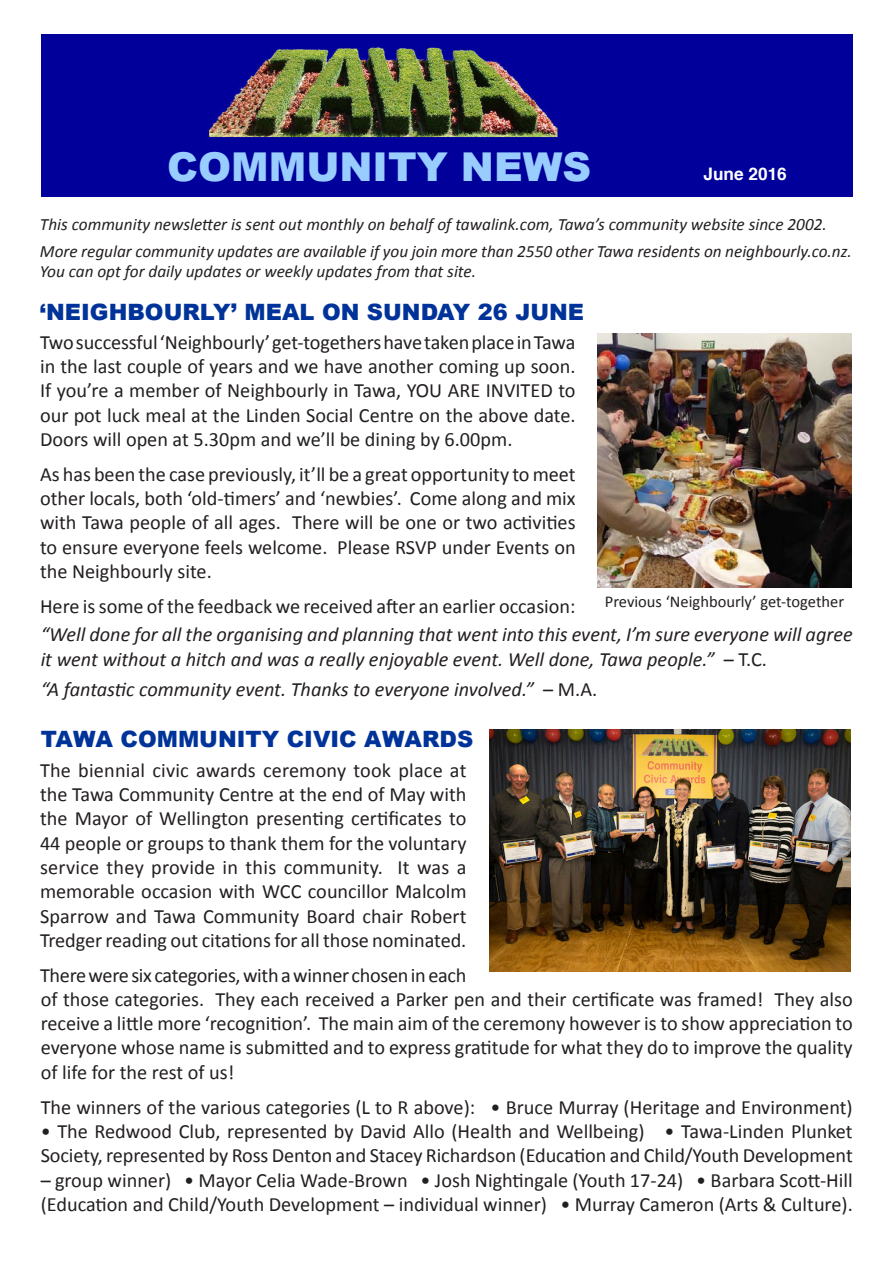
<style>
.page{position:relative;width:893px;height:1263px;background:#fff}
.page>*{position:absolute;margin:0;border:0;box-sizing:border-box;transform-origin:0 0}
.t1{font:900 39.75px "Arial";color:#9cf}
.t2{font:900 22.5px "Arial";color:#039}
.t3{font:20.25px/24.3px "Calibri";color:#231f20;text-align:justify}
.t4{font:italic 20.25px/24.3px "Calibri";color:#231f20}
.t5{font:italic 17.25px/20.7px "Calibri";color:#231f20}
.t6{font:700 17.25px "Helvetica";color:#fff}
.t7{font:16.5px "Calibri";color:#231f20}
.s1{font-style:normal}
</style>
<div class="page">
<img style="left:41px;top:34px;width:800px;height:163px">
<div style="left:833px;top:34px;width:19px;height:162px;background:#01009a"></div>
<img style="left:597px;top:333px;width:255px;height:255px">
<img style="left:489px;top:729px;width:362px;height:243px">
<p class="t1" style="left:167px;top:138px;width:425px">COMMUNITY NEWS</p>
<p class="t6" style="left:703px;top:160px;width:85px">June 2016</p>
<p class="t5" style="left:40px;top:213px;width:788px">This community newsletter is sent out monthly on behalf of tawalink.com, Tawa’s community website since 2002.</p>
<p class="t5" style="left:40px;top:240px;width:813px">More regular community updates are available if you join more than 2550 other Tawa residents on neighbourly.co.nz.<br>You can opt for daily updates or weekly updates from that site.</p>
<p class="t2" style="left:40px;top:295px;width:546px">‘NEIGHBOURLY’ MEAL ON SUNDAY 26 JUNE</p>
<p class="t3" style="left:40px;top:329px;width:537px">Two successful ‘Neighbourly’ get-togethers have taken place in Tawa in the last couple of years and we have another coming up soon.<br>If you’re a member of Neighbourly in Tawa, YOU ARE INVITED to our pot luck meal at the Linden Social Centre on the above date.<br>Doors will open at 5.30pm and we’ll be dining by 6.00pm.</p>
<p class="t3" style="left:40px;top:461px;width:537px">As has been the case previously, it’ll be a great opportunity to meet other locals, both ‘old-timers’ and ‘newbies’. Come along and mix with Tawa people of all ages. There will be one or two activities to ensure everyone feels welcome. Please RSVP under Events on the Neighbourly site.</p>
<p class="t3" style="left:40px;top:593px;width:537px">Here is some of the feedback we received after an earlier occasion:</p>
<p class="t7" style="left:605px;top:592px;width:241px">Previous ‘Neighbourly’ get-together</p>
<p class="t4" style="left:41px;top:621px;width:814px">“Well done for all the organising and planning that went into this event, I’m sure everyone will agree it went without a hitch and was a really enjoyable event. Well done, Tawa people.” <span class="s1">– T.C.</span></p>
<p class="t4" style="left:41px;top:676px;width:558px">“A fantastic community event. Thanks to everyone involved.” <span class="s1">– M.A.</span></p>
<p class="t2" style="left:41px;top:722px;width:434px">TAWA COMMUNITY CIVIC AWARDS</p>
<p class="t3" style="left:40px;top:757px;width:428px">The biennial civic awards ceremony took place at the Tawa Community Centre at the end of May with the Mayor of Wellington presenting certificates to 44 people or groups to thank them for the voluntary service they provide in this community. It was a memorable occasion with WCC councillor Malcolm Sparrow and Tawa Community Board chair Robert Tredger reading out citations for all those nominated.</p>
<p class="t3" style="left:40px;top:962px;width:428px">There were six categories, with a winner chosen in each</p>
<p class="t3" style="left:41px;top:986px;width:814px">of those categories. They each received a Parker pen and their certificate was framed! They also receive a little more ‘recognition’. The main aim of the ceremony however is to show appreciation to everyone whose name is submitted and to express gratitude for what they do to improve the quality of life for the rest of us!</p>
<p class="t3" style="left:41px;top:1094px;width:814px">The winners of the various categories (L to R above): • Bruce Murray (Heritage and Environment)</p>
<p class="t3" style="left:41px;top:1118px;width:814px">• The Redwood Club, represented by David Allo (Health and Wellbeing) • Tawa-Linden Plunket<br>Society, represented by Ross Denton and Stacey Richardson (Education and Child/Youth Development</p>
<p class="t3" style="left:41px;top:1167px;width:814px">– group winner) • Mayor Celia Wade-Brown • Josh Nightingale (Youth 17-24) • Barbara Scott-Hill (Education and Child/Youth Development – individual winner) • Murray Cameron (Arts &amp; Culture).</p>
</div>
